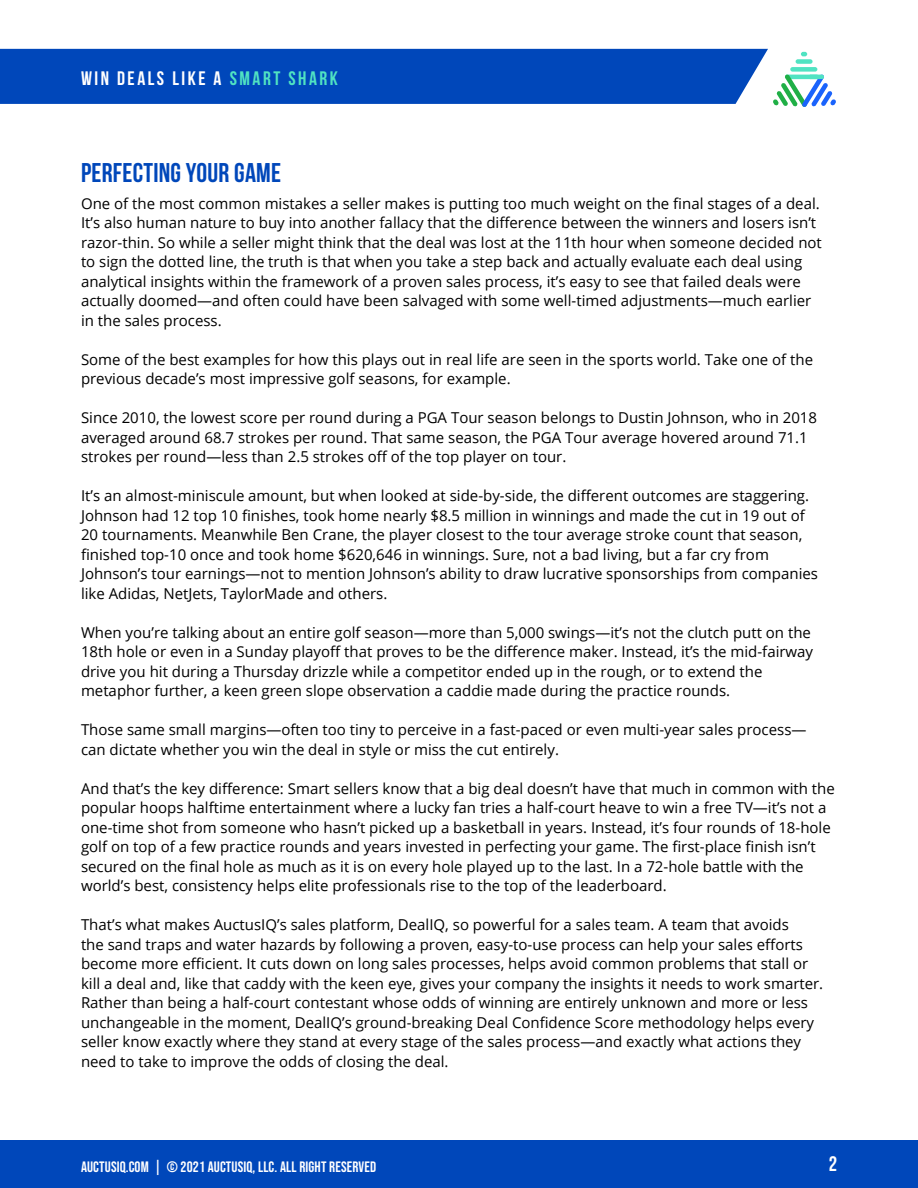
<style>
.page{position:relative;width:918px;height:1188px;background:#fff}
.page>*{position:absolute;margin:0;border:0;box-sizing:border-box;transform-origin:0 0}
.t1{font:700 27.15px "Bebas Neue";letter-spacing:.01em;color:#0047ba}
.t2{font:700 21px "Bebas Neue";color:#fff}
.t3{font:700 19.5px "Bebas Neue";letter-spacing:.13em;color:#fff}
.t4{font:15px/19.5px "Open Sans";color:#000}
.t5{font:15px "Bebas Neue";letter-spacing:.01em;color:#fff}
.s1{color:#50e3c2}
</style>
<div class="page">
<div style="left:0;top:1140px;width:918px;height:48px;background:#0047ba"></div>
<svg style="left:0;top:49px;width:836px;height:58px;background:#2060c2"></svg>
<h3 class="t3" style="left:81px;top:67px;width:259px">WIN DEALS LIKE A <span class="s1">SMART SHARK</span></h3>
<h1 class="t1" style="left:81px;top:158px;width:202px">PERFECTING YOUR GAME</h1>
<p class="t4" style="left:81px;top:193px;width:742px">One of the most common mistakes a seller makes is putting too much weight on the final stages of a deal.<br>It’s also human nature to buy into another fallacy that the difference between the winners and losers isn’t razor-thin. So while a seller might think that the deal was lost at the 11th hour when someone decided not to sign the dotted line, the truth is that when you take a step back and actually evaluate each deal using analytical insights within the framework of a proven sales process, it’s easy to see that failed deals were actually doomed—and often could have been salvaged with some well-timed adjustments—much earlier in the sales process.</p>
<p class="t4" style="left:81px;top:349px;width:734px">Some of the best examples for how this plays out in real life are seen in the sports world. Take one of the previous decade’s most impressive golf seasons, for example.</p>
<p class="t4" style="left:81px;top:407px;width:738px">Since 2010, the lowest score per round during a PGA Tour season belongs to Dustin Johnson, who in 2018 averaged around 68.7 strokes per round. That same season, the PGA Tour average hovered around 71.1 strokes per round—less than 2.5 strokes off of the top player on tour.</p>
<p class="t4" style="left:81px;top:485px;width:739px">It’s an almost-miniscule amount, but when looked at side-by-side, the different outcomes are staggering.<br>Johnson had 12 top 10 finishes, took home nearly $8.5 million in winnings and made the cut in 19 out of 20 tournaments. Meanwhile Ben Crane, the player closest to the tour average stroke count that season, finished top-10 once and took home $620,646 in winnings. Sure, not a bad living, but a far cry from Johnson’s tour earnings—not to mention Johnson’s ability to draw lucrative sponsorships from companies like Adidas, NetJets, TaylorMade and others.</p>
<p class="t4" style="left:81px;top:622px;width:734px">When you’re talking about an entire golf season—more than 5,000 swings—it’s not the clutch putt on the 18th hole or even in a Sunday playoff that proves to be the difference maker. Instead, it’s the mid-fairway drive you hit during a Thursday drizzle while a competitor ended up in the rough, or to extend the metaphor further, a keen green slope observation a caddie made during the practice rounds.</p>
<p class="t4" style="left:81px;top:719px;width:727px">Those same small margins—often too tiny to perceive in a fast-paced or even multi-year sales process— can dictate whether you win the deal in style or miss the cut entirely.</p>
<p class="t4" style="left:81px;top:778px;width:755px">And that’s the key difference: Smart sellers know that a big deal doesn’t have that much in common with the popular hoops halftime entertainment where a lucky fan tries a half-court heave to win a free TV—it’s not a one-time shot from someone who hasn’t picked up a basketball in years. Instead, it’s four rounds of 18-hole golf on top of a few practice rounds and years invested in perfecting your game. The first-place finish isn’t secured on the final hole as much as it is on every hole played up to the last. In a 72-hole battle with the world’s best, consistency helps elite professionals rise to the top of the leaderboard.</p>
<p class="t4" style="left:81px;top:914px;width:744px">That’s what makes AuctusIQ’s sales platform, DealIQ, so powerful for a sales team. A team that avoids<br>the sand traps and water hazards by following a proven, easy-to-use process can help your sales efforts become more efficient. It cuts down on long sales processes, helps avoid common problems that stall or kill a deal and, like that caddy with the keen eye, gives your company the insights it needs to work smarter.<br>Rather than being a half-court contestant whose odds of winning are entirely unknown and more or less unchangeable in the moment, DealIQ’s ground-breaking Deal Confidence Score methodology helps every seller know exactly where they stand at every stage of the sales process—and exactly what actions they need to take to improve the odds of closing the deal.</p>
<p class="t5" style="left:81px;top:1158px;width:297px">AUCTUSIQ.COM | © 2021 AUCTUSIQ, LLC. ALL RIGHT RESERVED</p>
<h2 class="t2" style="left:829px;top:1152px;width:10px">2</h2>
</div>
